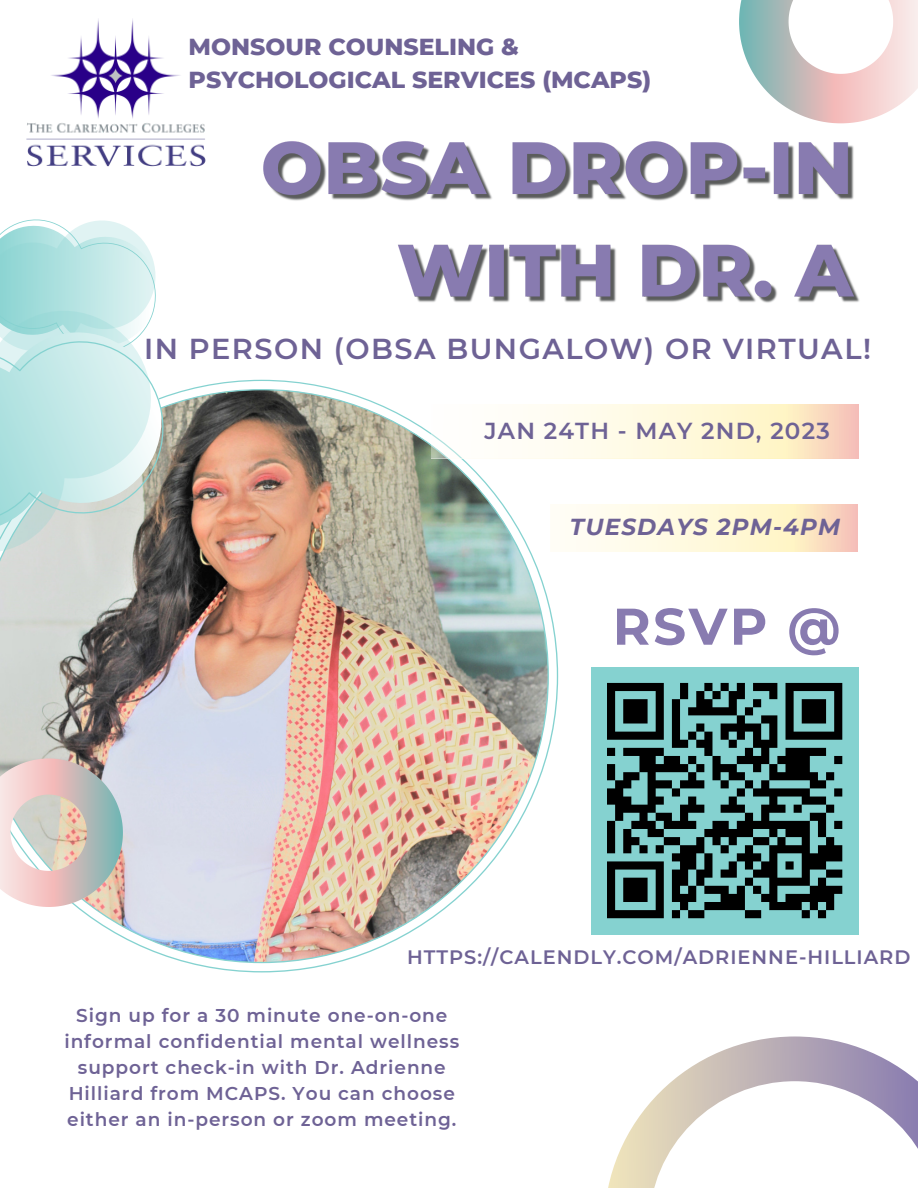
<style>
.page{position:relative;width:918px;height:1188px;background:#fff}
.page>*{position:absolute;margin:0;border:0;box-sizing:border-box;transform-origin:0 0}
.t1{font:700 51.45px "Montserrat";color:#887bb0}
.t2{font:600 28.8px "Montserrat";letter-spacing:.05em;color:#6e6295}
.t3{font:800 23.7px/32.8px "Montserrat";color:#6e6295}
.t4{font:600 23.1px "Montserrat";letter-spacing:.05em;color:#6e6295}
.t5{font:italic 700 23.1px "Montserrat";letter-spacing:.05em;color:#6e6295}
.t6{font:600 19.35px "Montserrat";letter-spacing:.05em;color:#6e6295}
.t7{font:600 18.45px/25.8px "Montserrat";letter-spacing:.05em;color:#6e6295;text-align:center}
</style>
<div class="page">
<img style="left:0;top:380px;width:558px;height:592px">
<svg style="left:0;top:380px;width:185px;height:207px;background:#aaaba8"></svg>
<svg style="left:0;top:219px;width:180px;height:330px;background:#c5e0de"></svg>
<svg style="left:0;top:758px;width:123px;height:149px;background:#d3c7c2"></svg>
<svg style="left:739px;top:0;width:179px;height:123px"></svg>
<svg style="left:608px;top:1036px;width:310px;height:152px"></svg>
<svg style="left:432px;top:405px;width:426px;height:53px"></svg>
<svg style="left:550px;top:504px;width:308px;height:48px"></svg>
<img style="left:26px;top:19px;width:180px;height:148px">
<div style="left:591px;top:667px;width:268px;height:267px;background:#85d2d0"></div>
<svg style="left:607px;top:682px;width:236px;height:237px"></svg>
<img style="left:263px;top:141px;width:597px;height:162px">
<p class="t3" style="left:189px;top:30px;width:464px">MONSOUR COUNSELING &amp;<br>PSYCHOLOGICAL SERVICES (MCAPS)</p>
<h2 class="t2" style="left:144px;top:331px;width:729px">IN PERSON (OBSA BUNGALOW) OR VIRTUAL!</h2>
<p class="t4" style="left:485px;top:417px;width:347px">JAN 24TH - MAY 2ND, 2023</p>
<p class="t5" style="left:570px;top:513px;width:272px">TUESDAYS 2PM-4PM</p>
<h1 class="t1" style="left:613px;top:595px;width:229px">RSVP @</h1>
<p class="t6" style="left:407px;top:946px;width:505px">HTTPS://CALENDLY.COM/ADRIENNE-HILLIARD</p>
<p class="t7" style="left:64px;top:1003px;width:396px">Sign up for a 30 minute one-on-one informal confidential mental wellness support check-in with Dr. Adrienne Hilliard from MCAPS. You can choose either an in-person or zoom meeting.</p>
</div>
